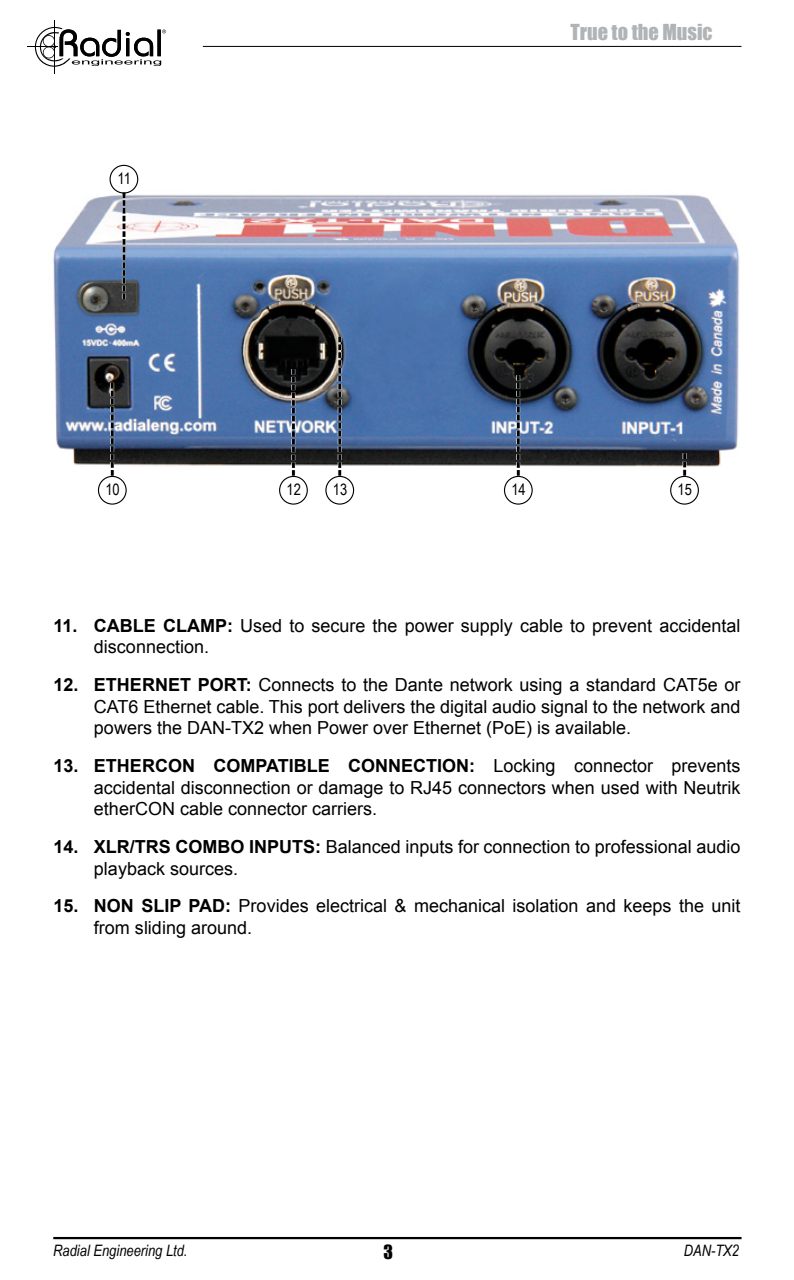
<style>
.page{position:relative;width:794px;height:1280px;background:#fff}
.page>*{position:absolute;margin:0;border:0;box-sizing:border-box;transform-origin:0 0}
.t1{font:20.25px "Impact";color:#b1b4b6}
.t2{font:18px/21.6px "Arial";color:#000}
.t3{font:18px "Impact";color:#000}
.t4{font:italic 15.75px "Arial Narrow";color:#000}
.t5{font:15.75px "Arial Narrow";color:#000}
.s1{font-weight:700}
</style>
<div class="page">
<img style="left:53px;top:190px;width:687px;height:277px">
<hr style="left:203px;top:46px;width:538px;height:1px;background:#000">
<hr style="left:53px;top:1237px;width:688px;height:2px;background:#000">
<hr style="left:27px;top:46px;width:31px;height:1px;background:#000">
<hr style="left:54px;top:20px;width:1px;height:53px;background:#000">
<svg style="left:35px;top:27px;width:131px;height:40px"></svg>
<div style="left:98px;top:476px;width:29px;height:29px;border:1px solid #000;border-radius:50%"></div>
<svg style="left:110px;top:383px;width:4px;height:93px"></svg>
<div style="left:279px;top:476px;width:29px;height:29px;border:1px solid #000;border-radius:50%"></div>
<svg style="left:291px;top:369px;width:4px;height:107px"></svg>
<div style="left:325px;top:476px;width:29px;height:29px;border:1px solid #000;border-radius:50%"></div>
<svg style="left:338px;top:337px;width:4px;height:139px"></svg>
<svg style="left:682px;top:453px;width:4px;height:23px"></svg>
<div style="left:109px;top:165px;width:29px;height:29px;border:1px solid #000;border-radius:50%"></div>
<svg style="left:122px;top:192px;width:4px;height:107px"></svg>
<div style="left:504px;top:476px;width:29px;height:29px;border:1px solid #000;border-radius:50%"></div>
<div style="left:670px;top:476px;width:29px;height:29px;border:1px solid #000;border-radius:50%"></div>
<svg style="left:516px;top:375px;width:4px;height:101px"></svg>
<p class="t5" style="left:117px;top:167px;width:15px">11</p>
<p class="t5" style="left:105px;top:478px;width:16px">10</p>
<p class="t5" style="left:286px;top:478px;width:16px">12</p>
<p class="t5" style="left:333px;top:478px;width:16px">13</p>
<p class="t1" style="left:570px;top:17px;width:144px">True to the Music</p>
<p class="t5" style="left:511px;top:478px;width:16px">14</p>
<p class="t5" style="left:677px;top:478px;width:16px">15</p>
<p class="t2" style="left:94px;top:615px;width:648px;text-indent:-41px"><span class="s1">11. CABLE CLAMP:</span> Used to secure the power supply cable to prevent accidental disconnection.</p>
<p class="t2" style="left:94px;top:674px;width:648px;text-align:justify;text-indent:-41px"><span class="s1">12. ETHERNET PORT:</span> Connects to the Dante network using a standard CAT5e or CAT6 Ethernet cable. This port delivers the digital audio signal to the network and powers the DAN-TX2 when Power over Ethernet (PoE) is available.</p>
<p class="t2" style="left:94px;top:755px;width:648px;text-align:justify;text-indent:-41px"><span class="s1">13. ETHERCON COMPATIBLE CONNECTION:</span> Locking connector prevents accidental disconnection or damage to RJ45 connectors when used with Neutrik etherCON cable connector carriers.</p>
<p class="t2" style="left:94px;top:836px;width:648px;text-indent:-41px"><span class="s1">14. XLR/TRS COMBO INPUTS:</span> Balanced inputs for connection to professional audio playback sources.</p>
<p class="t2" style="left:94px;top:895px;width:648px;text-indent:-41px"><span class="s1">15. NON SLIP PAD:</span> Provides electrical &amp; mechanical isolation and keeps the unit from sliding around.</p>
<p class="t4" style="left:53px;top:1239px;width:136px">Radial Engineering Ltd.</p>
<p class="t3" style="left:384px;top:1237px;width:11px">3</p>
<p class="t4" style="left:684px;top:1239px;width:57px">DAN-TX2</p>
</div>
